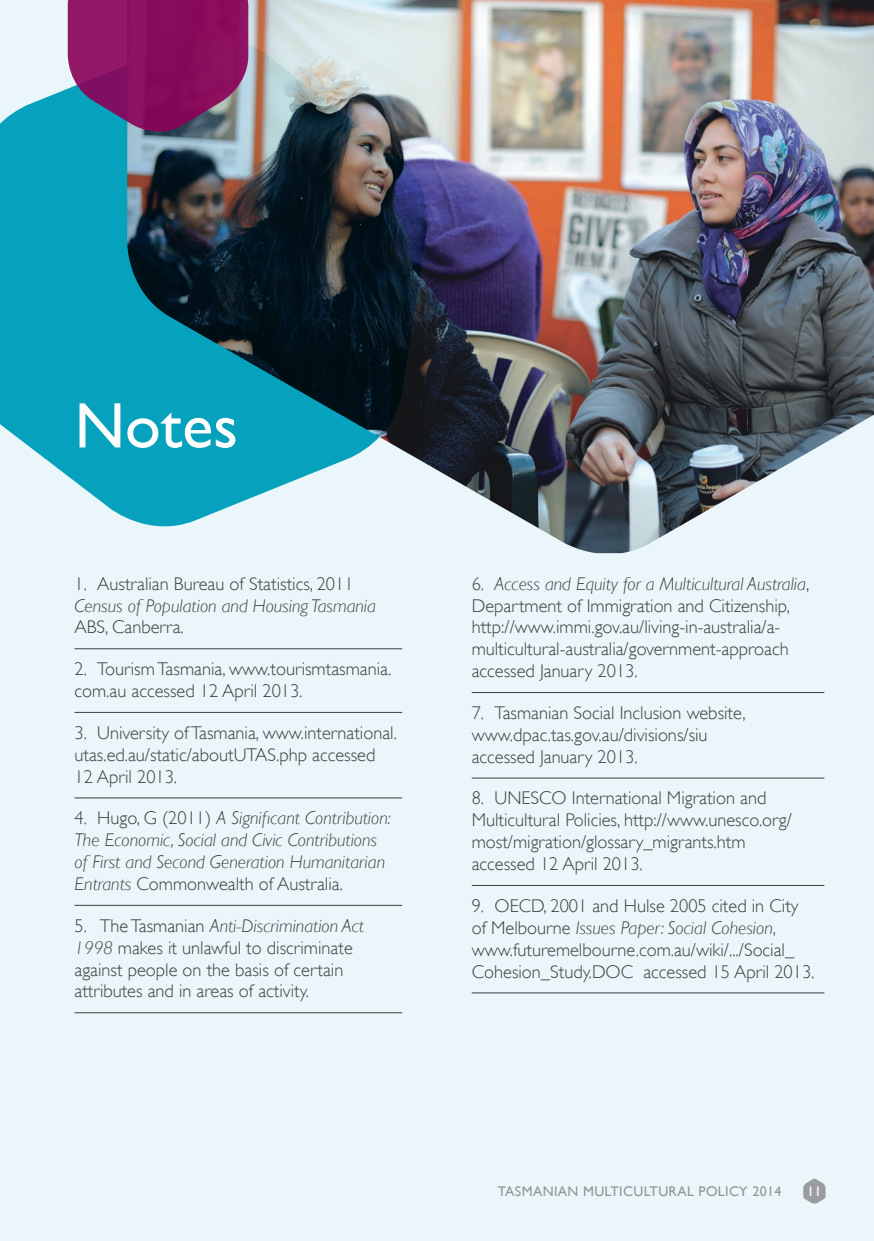
<style>
.page{position:relative;width:874px;height:1241px;background:#fff}
.page>*{position:absolute;margin:0;border:0;box-sizing:border-box;transform-origin:0 0}
.MP_page_head{font:64.58px "Gill Sans";color:#fff}
.t1{font:300 18.38px/21.9px "Gill Sans";color:#3e3e3f}
.t2{font:italic 300 18.38px/21.9px "Gill Sans";color:#3e3e3f}
.t3{font:14px "Gill Sans";letter-spacing:.025em;color:#939598}
.t4{font:14px "Gill Sans";color:#fff}
.s1{font-style:italic}
.s2{font-style:normal}
</style>
<div class="page">
<div style="left:0;top:0;width:873px;height:1240px;background:#ebf6fa"></div>
<svg style="left:0;top:24px;width:127px;height:494px;fill:#06a1bc"></svg>
<hr style="left:74px;top:648px;width:328px;height:1px;background:#3e3e3f">
<hr style="left:74px;top:711px;width:328px;height:1px;background:#3e3e3f">
<hr style="left:74px;top:797px;width:328px;height:1px;background:#3e3e3f">
<hr style="left:74px;top:904px;width:328px;height:1px;background:#3e3e3f">
<hr style="left:74px;top:1012px;width:328px;height:1px;background:#3e3e3f">
<hr style="left:471px;top:692px;width:352px;height:1px;background:#3e3e3f">
<hr style="left:471px;top:777px;width:352px;height:1px;background:#3e3e3f">
<hr style="left:471px;top:884px;width:352px;height:1px;background:#3e3e3f">
<hr style="left:471px;top:992px;width:352px;height:1px;background:#3e3e3f">
<img style="left:127px;top:0;width:746px;height:553px">
<svg style="left:68px;top:0;width:180px;height:133px;background:#7f266c"></svg>
<svg style="left:803px;top:1178px;width:22px;height:26px"></svg>
<p class="MP_page_head" style="left:74px;top:387px;width:165px">Notes</p>
<p class="t1" style="left:74px;top:571px;width:303px">1. Australian Bureau of Statistics, 2011<br><span class="s1">Census of Population and Housing Tasmania<br></span>ABS, Canberra.</p>
<p class="t1" style="left:74px;top:657px;width:318px">2. Tourism Tasmania, www.tourismtasmania. com.au accessed 12 April 2013.</p>
<p class="t1" style="left:74px;top:721px;width:324px">3. University of Tasmania, www.international. utas.ed.au/static/aboutUTAS.php accessed<br>12 April 2013.</p>
<p class="t2" style="left:74px;top:807px;width:318px"><span class="s2">4. Hugo, G (2011)</span> A Significant Contribution:<br>The Economic, Social and Civic Contributions of First and Second Generation Humanitarian Entrants <span class="s2">Commonwealth of Australia.</span></p>
<p class="t1" style="left:74px;top:913px;width:291px">5. The Tasmanian <span class="s1">Anti-Discrimination Act 1998</span> makes it unlawful to discriminate against people on the basis of certain attributes and in areas of activity.</p>
<p class="t1" style="left:471px;top:571px;width:339px">6. <span class="s1">Access and Equity for a Multicultural Australia</span>, Department of Immigration and Citizenship, http://www.immi.gov.au/living-in-australia/a&shy;multicultural-australia/government-approach accessed January 2013.</p>
<p class="t1" style="left:471px;top:701px;width:275px">7. Tasmanian Social Inclusion website, www.dpac.tas.gov.au/divisions/siu accessed January 2013.</p>
<p class="t1" style="left:471px;top:786px;width:321px">8. UNESCO International Migration and Multicultural Policies, http://www.unesco.org/ most/migration/glossary_migrants.htm accessed 12 April 2013.</p>
<p class="t1" style="left:471px;top:893px;width:344px">9. OECD, 2001 and Hulse 2005 cited in City of Melbourne <span class="s1">Issues Paper: Social Cohesion</span>, www.futuremelbourne.com.au/wiki/.../Social_ Cohesion_Study.DOC accessed 15 April 2013.</p>
<p class="t3" style="left:497px;top:1182px;width:285px">TASMANIAN MULTICULTURAL POLICY 2014</p>
<p class="t4" style="left:806px;top:1183px;width:16px">11</p>
</div>
